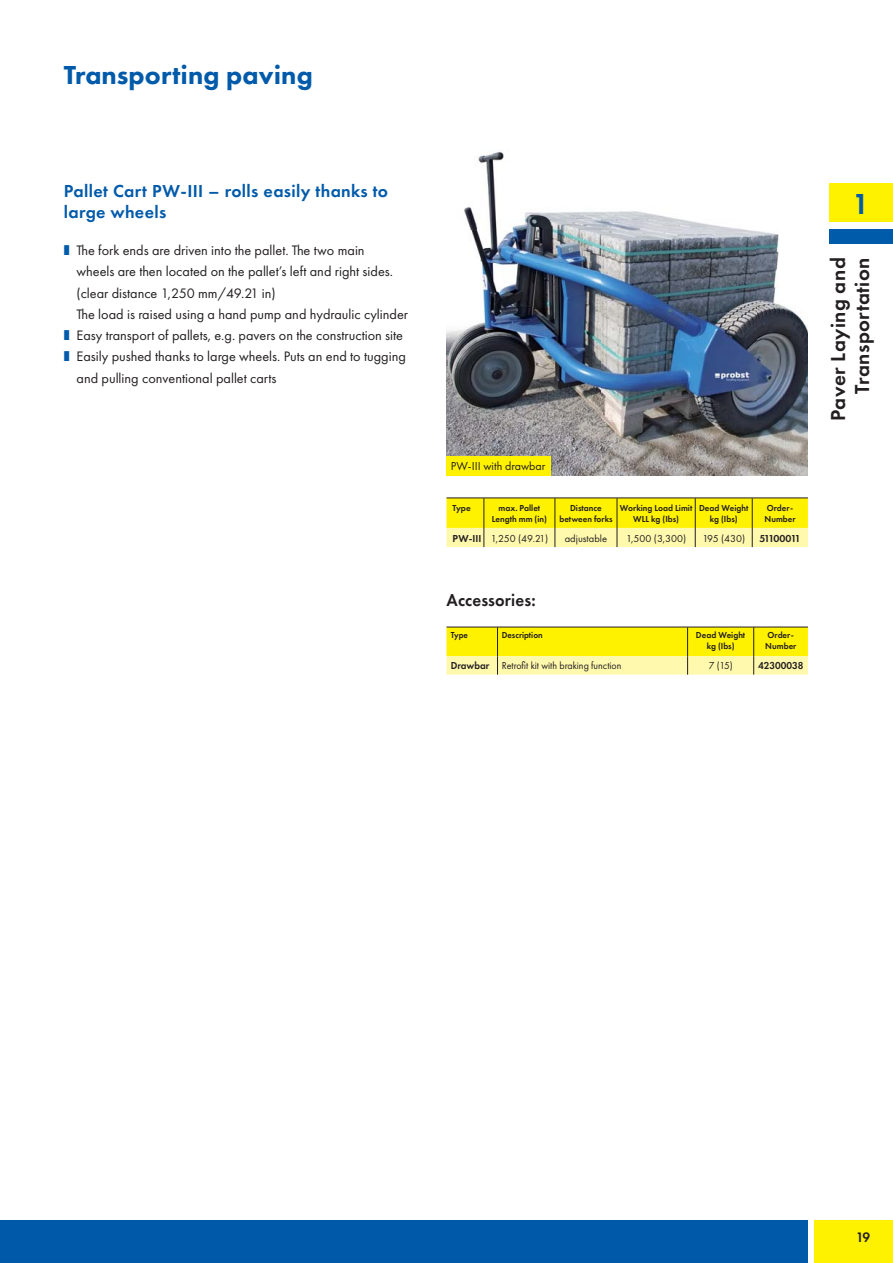
<style>
.page{position:relative;width:893px;height:1263px;background:#fff}
.page>*{position:absolute;margin:0;border:0;box-sizing:border-box;transform-origin:0 0}
.t1{font:600 30px "Futura PT";color:#005aaa}
.t2{font:800 27px "Futura PT";letter-spacing:.005em;color:#005aaa}
.t3{font:600 21px/24px "Futura PT";letter-spacing:.02em;color:#231f20;text-align:right}
.t4{font:600 18px/21.6px "Futura PT";letter-spacing:.02em;color:#005aaa}
.t5{font:600 18px "Futura PT";letter-spacing:.01em;color:#231f20;scale:.94 1}
.t6{font:14.25px/21.3px "Futura PT";color:#231f20}
.t7{font:600 14.25px "Futura PT";color:#231f20;scale:.95 1}
.t8{font:12px "Futura PT";color:#231f20}
.t9{font:10.5px "Futura PT";color:#231f20}
.t10{font:10.5px "Futura PT";color:#231f20;scale:.95 1}
.t11{font:600 10.5px "Futura PT";letter-spacing:-.07em;color:#231f20}
.t12{font:600 10.5px "Futura PT";color:#231f20;scale:.95 1}
.t13{font:600 9px/10.8px "Futura PT";color:#231f20;text-align:center}
.t14{font:600 9px "Futura PT";color:#231f20;scale:.95 1}
.s1{font-weight:600}
</style>
<div class="page">
<div style="left:814px;top:1220px;width:79px;height:43px;background:#fff200"></div>
<div style="left:0;top:1220px;width:808px;height:43px;background:#005aaa"></div>
<div style="left:829px;top:183px;width:64px;height:39px;background:#fff200"></div>
<div style="left:829px;top:229px;width:64px;height:15px;background:#005bab"></div>
<img style="left:446px;top:151px;width:362px;height:324px">
<div style="left:446px;top:456px;width:105px;height:19px;background:#fff200"></div>
<hr style="left:446px;top:497px;width:362px;height:1px;background:#231f20">
<svg style="left:446px;top:498px;width:362px;height:49px;background:#faf044"></svg>
<svg style="left:446px;top:628px;width:362px;height:47px;background:#fef447"></svg>
<hr style="left:446px;top:627px;width:362px;height:1px;background:#231f20">
<h2 class="t2" style="left:64px;top:62px;width:250px">Transporting paving</h2>
<p class="t4" style="left:64px;top:180px;width:326px">Pallet Cart PW-III – rolls easily thanks to large wheels</p>
<p class="t6" style="left:77px;top:240px;width:333px">The fork ends are driven into the pallet. The two main<br>wheels are then located on the pallet’s left and right sides. (clear distance 1,250 mm/49.21 in)<br>The load is raised using a hand pump and hydraulic cylinder Easy transport of pallets, e.g. pavers on the construction site Easily pushed thanks to large wheels. Puts an end to tugging and pulling conventional pallet carts</p>
<p class="t8" style="left:451px;top:459px;width:96px">PW-III with drawbar</p>
<p class="t13" style="left:452px;top:503px;width:20px">Type</p>
<p class="t13" style="left:492px;top:503px;width:57px">max. Pallet<br>Length mm (in)</p>
<p class="t13" style="left:559px;top:503px;width:55px">Distance between forks</p>
<p class="t13" style="left:620px;top:503px;width:74px">Working Load Limit<br>WLL kg (Ibs)</p>
<p class="t13" style="left:699px;top:503px;width:51px">Dead Weight kg (Ibs)</p>
<p class="t13" style="left:765px;top:503px;width:33px;text-align:left">Order-<br>Number</p>
<p class="t9" style="left:452px;top:533px;width:97px"><span class="s1">PW-III</span> 1,250 (49.21)</p>
<p class="t9" style="left:565px;top:533px;width:44px">adjustable</p>
<p class="t9" style="left:626px;top:533px;width:62px">1,500 (3,300)</p>
<p class="t9" style="left:702px;top:533px;width:44px">195 (430)</p>
<p class="t11" style="left:759px;top:533px;width:43px">51100011</p>
<p class="t5" style="left:446px;top:591px;width:96px">Accessories:</p>
<p class="t14" style="left:451px;top:631px;width:20px">Type</p>
<p class="t14" style="left:502px;top:631px;width:45px">Description</p>
<p class="t13" style="left:696px;top:630px;width:51px">Dead Weight kg (Ibs)</p>
<p class="t13" style="left:765px;top:630px;width:33px;text-align:left">Order-<br>Number</p>
<p class="t10" style="left:451px;top:660px;width:181px"><span class="s1">Drawbar</span> Retrofit kit with braking function</p>
<p class="t10" style="left:709px;top:660px;width:27px">7 (15)</p>
<p class="t12" style="left:758px;top:660px;width:49px">42300038</p>
<h1 class="t1" style="left:853px;top:189px;width:19px">1</h1>
<h3 class="t3" style="left:827px;top:421px;width:165px;rotate:-90deg">Paver Laying and<br>Transportation</h3>
<p class="t7" style="left:856px;top:1230px;width:16px">19</p>
</div>
